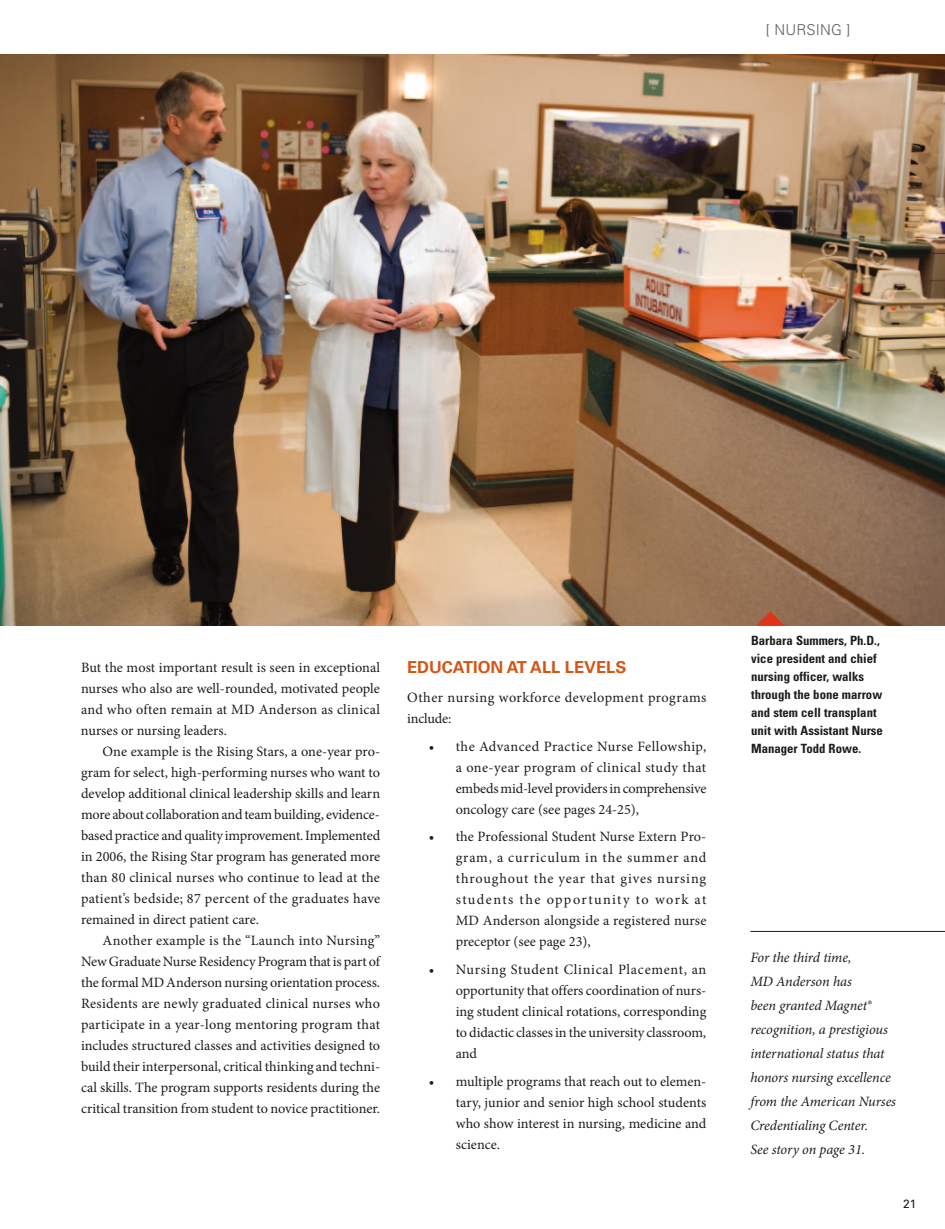
<style>
.page{position:relative;width:945px;height:1229px;background:#fff}
.page>*{position:absolute;margin:0;border:0;box-sizing:border-box;transform-origin:0 0}
.t1{font:700 16.5px "Univers LT Std";color:#d45616}
.t2{font:300 15px "Univers LT Std";color:#5e5f5f}
.t3{font:14.25px/21px "Minion Pro";letter-spacing:.005em;color:#1c1c1a;text-align:justify}
.t4{font:italic 14.25px/24px "Minion Pro";letter-spacing:-.01em;color:#1c1c1a}
.t5{font:14.25px/21px "Minion Pro";letter-spacing:.03em;color:#1c1c1a}
.t6{font:700 condensed 12.75px/18px "Univers LT Std";color:#1c1c1a}
.t7{font:12px "Univers LT Std";color:#1c1c1a}
</style>
<div class="page">
<img style="left:0;top:54px;width:945px;height:571px">
<svg style="left:756px;top:611px;width:28px;height:14px"></svg>
<hr style="left:750px;top:931px;width:195px;height:1px;background:#1c1c1a">
<p class="t2" style="left:766px;top:21px;width:30px">[ NURSING</p>
<p class="t2" style="left:846px;top:21px;width:6px">]</p>
<p class="t3" style="left:81px;top:656px;width:301px">But the most important result is seen in exceptional nurses who also are well-rounded, motivated people and who often remain at MD Anderson as clinical nurses or nursing leaders.</p>
<p class="t3" style="left:81px;top:740px;width:301px;text-indent:22px">One example is the Rising Stars, a one-year pro&shy;gram for select, high-performing nurses who want to develop additional clinical leadership skills and learn more about collaboration and team building, evidence&shy;based practice and quality improvement. Implemented in 2006, the Rising Star program has generated more than 80 clinical nurses who continue to lead at the patient’s bedside; 87 percent of the graduates have remained in direct patient care.</p>
<p class="t3" style="left:81px;top:929px;width:302px;text-indent:22px">Another example is the “Launch into Nursing” New Graduate Nurse Residency Program that is part of the formal MD Anderson nursing orientation process.<br>Residents are newly graduated clinical nurses who participate in a year-long mentoring program that includes structured classes and activities designed to build their interpersonal, critical thinking and techni&shy;cal skills. The program supports residents during the critical transition from student to novice practitioner.</p>
<p class="t1" style="left:407px;top:657px;width:23px">EDUCAT</p>
<p class="t1" style="left:473px;top:657px;width:68px">ION ATALL</p>
<p class="t1" style="left:565px;top:657px;width:42px">LEVELS</p>
<p class="t5" style="left:407px;top:687px;width:301px">Other nursing workforce development programs include:</p>
<p class="t3" style="left:456px;top:735px;width:252px;text-indent:-27px">• the Advanced Practice Nurse Fellowship, a one-year program of clinical study that embeds mid-level providers in comprehensive oncology care (see pages 24-25),</p>
<p class="t3" style="left:456px;top:826px;width:252px;text-indent:-27px">• the Professional Student Nurse Extern Pro&shy;gram, a curriculum in the summer and throughout the year that gives nursing students the opportunity to work at MD Anderson alongside a registered nurse preceptor (see page 23),</p>
<p class="t3" style="left:456px;top:959px;width:252px;text-indent:-27px">• Nursing Student Clinical Placement, an opportunity that offers coordination of nurs&shy;ing student clinical rotations, corresponding to didactic classes in the university classroom, and</p>
<p class="t3" style="left:456px;top:1071px;width:252px;text-indent:-27px">• multiple programs that reach out to elemen&shy;tary, junior and senior high school students who show interest in nursing, medicine and science.</p>
<p class="t6" style="left:751px;top:631px;width:133px">Barbara Summers, Ph.D., vice president and chief nursing officer, walks through the bone marrow and stem cell transplant unit with Assistant Nurse<br>Manager Todd Rowe.</p>
<p class="t4" style="left:750px;top:945px;width:147px">For the third time,<br>MD Anderson has<br>been granted Magnet® recognition, a prestigious international status that honors nursing excellence from the American Nurses<br>Credentialing Center.<br>See story on page 31.</p>
<p class="t7" style="left:903px;top:1196px;width:15px">21</p>
</div>
